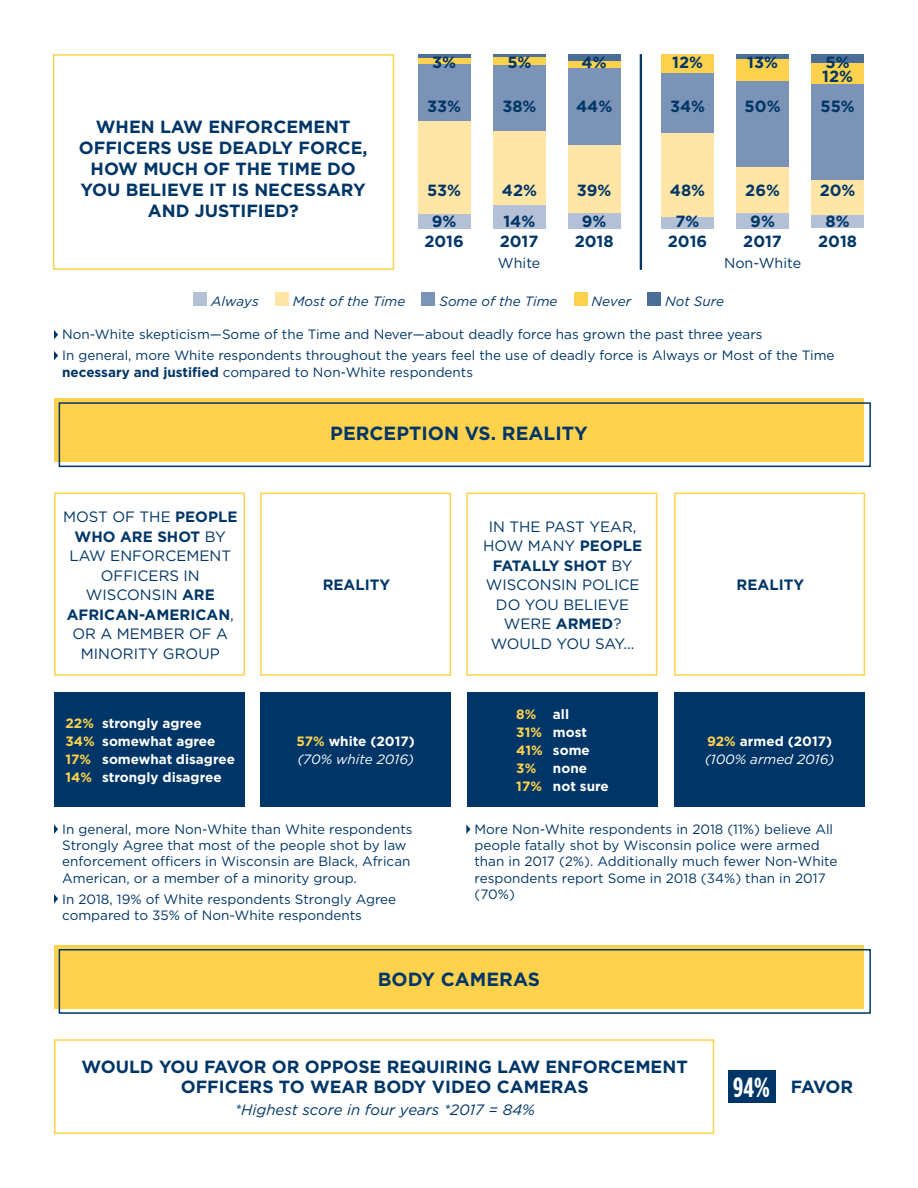
<style>
.page{position:relative;width:918px;height:1188px;background:#fff}
.page>*{position:absolute;margin:0;border:0;box-sizing:border-box;transform-origin:0 0}
.t1{font:700 19.05px "Gotham";color:#003667}
.t2{font:700 17.7px/21px "Gotham";color:#003667;text-align:center}
.t3{font:700 16.2px/14.5px "Gotham";color:#003667}
.t4{font:15px/19.5px "Gotham";color:#003667;text-align:center}
.t5{font:italic 15px "Gotham";color:#003667}
.t6{font:700 15px "Gotham";color:#003667}
.t7{font:14.25px "Gotham";color:#003667}
.t8{font:13.5px/16.2px "Gotham";color:#003667}
.t9{font:700 13.5px/18px "Gotham";color:#fff}
.t10{font:italic 13.5px/18px "Gotham";color:#fff}
.t11{font:italic 13.5px "Gotham";color:#003667}
.t12{font:700 13.5px/18px "Gotham";color:#fed24c}
.s1{font-weight:700}
.s2{font-weight:700;font-style:normal;color:#fed24c}
.s3{font-weight:700;font-style:normal}
.s4{font-family:"Gotham Condensed";font-size:27.6px;color:#fff}
</style>
<div class="page">
<div style="left:54px;top:692px;width:191px;height:114px;background:#003667"></div>
<div style="left:467px;top:692px;width:191px;height:114px;background:#003667"></div>
<div style="left:260px;top:692px;width:191px;height:114px;background:#003667"></div>
<div style="left:674px;top:692px;width:191px;height:114px;background:#003667"></div>
<div style="left:54px;top:493px;width:191px;height:183px;border:2px solid #fed24c"></div>
<div style="left:260px;top:493px;width:191px;height:183px;border:2px solid #fed24c"></div>
<div style="left:466px;top:493px;width:191px;height:183px;border:2px solid #fed24c"></div>
<div style="left:674px;top:493px;width:191px;height:183px;border:2px solid #fed24c"></div>
<div style="left:54px;top:399px;width:810px;height:63px;background:#fed24c"></div>
<div style="left:59px;top:402px;width:812px;height:65px;border:2px solid #003667"></div>
<svg style="left:54px;top:824px;width:4px;height:10px"></svg>
<svg style="left:54px;top:894px;width:4px;height:10px"></svg>
<svg style="left:466px;top:824px;width:4px;height:10px"></svg>
<div style="left:54px;top:945px;width:810px;height:64px;background:#fed24c"></div>
<div style="left:59px;top:949px;width:812px;height:65px;border:2px solid #003667"></div>
<div style="left:728px;top:1070px;width:47px;height:32px;background:#003667"></div>
<div style="left:54px;top:1039px;width:660px;height:95px;border:2px solid #fed24c"></div>
<div style="left:53px;top:54px;width:341px;height:216px;border:2px solid #fed24c"></div>
<div style="left:418px;top:54px;width:52px;height:5px;background:#4a6e98"></div>
<div style="left:418px;top:59px;width:52px;height:5px;background:#fed24c"></div>
<div style="left:418px;top:213px;width:52px;height:15px;background:#b3c0d6"></div>
<div style="left:418px;top:64px;width:52px;height:57px;background:#7a93b6"></div>
<div style="left:418px;top:121px;width:52px;height:92px;background:#ffe6a7"></div>
<hr style="left:493px;top:54px;width:52px;height:3px;background:#4a6e98">
<div style="left:493px;top:57px;width:52px;height:9px;background:#fed24c"></div>
<div style="left:493px;top:205px;width:52px;height:23px;background:#b3c0d6"></div>
<div style="left:493px;top:66px;width:52px;height:66px;background:#7a93b6"></div>
<div style="left:493px;top:132px;width:52px;height:73px;background:#ffe6a7"></div>
<div style="left:568px;top:54px;width:53px;height:7px;background:#4a6e98"></div>
<div style="left:568px;top:61px;width:53px;height:7px;background:#fed24c"></div>
<div style="left:568px;top:213px;width:53px;height:15px;background:#b3c0d6"></div>
<div style="left:568px;top:68px;width:53px;height:78px;background:#7a93b6"></div>
<div style="left:568px;top:146px;width:53px;height:67px;background:#ffe6a7"></div>
<div style="left:661px;top:54px;width:53px;height:20px;background:#fed24c"></div>
<div style="left:661px;top:216px;width:53px;height:12px;background:#b3c0d6"></div>
<div style="left:661px;top:74px;width:53px;height:59px;background:#7a93b6"></div>
<div style="left:661px;top:133px;width:53px;height:83px;background:#ffe6a7"></div>
<div style="left:736px;top:54px;width:53px;height:5px;background:#4a6e98"></div>
<div style="left:736px;top:59px;width:53px;height:23px;background:#fed24c"></div>
<div style="left:736px;top:213px;width:53px;height:15px;background:#b3c0d6"></div>
<div style="left:736px;top:82px;width:53px;height:86px;background:#7a93b6"></div>
<div style="left:736px;top:168px;width:53px;height:45px;background:#ffe6a7"></div>
<div style="left:811px;top:54px;width:53px;height:9px;background:#4a6e98"></div>
<div style="left:811px;top:63px;width:53px;height:21px;background:#fed24c"></div>
<div style="left:811px;top:215px;width:53px;height:13px;background:#b3c0d6"></div>
<div style="left:811px;top:84px;width:53px;height:96px;background:#7a93b6"></div>
<div style="left:811px;top:180px;width:53px;height:35px;background:#ffe6a7"></div>
<hr style="left:640px;top:54px;width:2px;height:216px;background:#003667">
<div style="left:193px;top:292px;width:14px;height:14px;background:#b3c0d6"></div>
<div style="left:275px;top:292px;width:14px;height:14px;background:#ffe6a7"></div>
<div style="left:422px;top:292px;width:13px;height:14px;background:#7a93b6"></div>
<div style="left:574px;top:292px;width:14px;height:14px;background:#fed24c"></div>
<div style="left:647px;top:292px;width:14px;height:14px;background:#4a6e98"></div>
<svg style="left:54px;top:330px;width:4px;height:9px"></svg>
<svg style="left:54px;top:351px;width:4px;height:9px"></svg>
<h2 class="t2" style="left:79px;top:116px;width:290px">WHEN LAW ENFORCEMENT<br>OFFICERS USE DEADLY FORCE,<br>HOW MUCH OF THE TIME DO<br>YOU BELIEVE IT IS NECESSARY<br>AND JUSTIFIED?</h2>
<p class="t3" style="left:432px;top:54px;width:25px">3%</p>
<p class="t3" style="left:507px;top:54px;width:26px">5%</p>
<p class="t3" style="left:582px;top:54px;width:27px">4%</p>
<p class="t3" style="left:672px;top:54px;width:32px">12%</p>
<p class="t3" style="left:747px;top:54px;width:32px">13%</p>
<p class="t3" style="left:822px;top:54px;width:32px">5%<br>12%</p>
<p class="t3" style="left:427px;top:98px;width:36px">33%</p>
<p class="t3" style="left:502px;top:98px;width:36px">38%</p>
<p class="t3" style="left:576px;top:98px;width:38px">44%</p>
<p class="t3" style="left:670px;top:98px;width:37px">34%</p>
<p class="t3" style="left:745px;top:98px;width:37px">50%</p>
<p class="t3" style="left:820px;top:98px;width:36px">55%</p>
<p class="t3" style="left:427px;top:183px;width:36px">53%</p>
<p class="t3" style="left:502px;top:183px;width:37px">42%</p>
<p class="t3" style="left:577px;top:183px;width:36px">39%</p>
<p class="t3" style="left:670px;top:183px;width:37px">48%</p>
<p class="t3" style="left:745px;top:183px;width:36px">26%</p>
<p class="t3" style="left:820px;top:183px;width:37px">20%</p>
<p class="t3" style="left:432px;top:213px;width:26px">9%</p>
<p class="t3" style="left:503px;top:213px;width:33px">14%</p>
<p class="t3" style="left:582px;top:213px;width:26px">9%</p>
<p class="t3" style="left:676px;top:213px;width:25px">7%</p>
<p class="t3" style="left:750px;top:213px;width:26px">9%</p>
<p class="t3" style="left:826px;top:213px;width:26px">8%</p>
<p class="t3" style="left:424px;top:234px;width:41px">2016</p>
<p class="t3" style="left:500px;top:234px;width:40px">2017</p>
<p class="t3" style="left:575px;top:234px;width:40px">2018</p>
<p class="t7" style="left:498px;top:255px;width:44px">White</p>
<p class="t3" style="left:668px;top:234px;width:41px">2016</p>
<p class="t3" style="left:743px;top:234px;width:40px">2017</p>
<p class="t3" style="left:818px;top:234px;width:40px">2018</p>
<p class="t7" style="left:724px;top:255px;width:79px">Non-White</p>
<p class="t11" style="left:211px;top:294px;width:49px">Always</p>
<p class="t11" style="left:293px;top:294px;width:114px">Most of the Time</p>
<p class="t11" style="left:439px;top:294px;width:120px">Some of the Time</p>
<p class="t11" style="left:592px;top:294px;width:41px">Never</p>
<p class="t11" style="left:665px;top:294px;width:60px">Not Sure</p>
<p class="t8" style="left:62px;top:324px;width:774px;line-height:21px">Non-White skepticism—Some of the Time and Never—about deadly force has grown the past three years<br>In general, more White respondents throughout the years feel the use of deadly force is Always or Most of the Time</p>
<p class="t8" style="left:62px;top:363px;width:412px"><span class="s1">necessary and justified</span> compared to Non-White respondents</p>
<h1 class="t1" style="left:330px;top:422px;width:259px">PERCEPTION VS. REALITY</h1>
<p class="t4" style="left:63px;top:507px;width:176px">MOST OF THE <span class="s1">PEOPLE<br>WHO ARE SHOT</span> BY<br>LAW ENFORCEMENT<br>OFFICERS IN<br>WISCONSIN <span class="s1">ARE<br>AFRICAN-AMERICAN</span>,<br>OR A MEMBER OF A<br>MINORITY GROUP</p>
<p class="t4" style="left:483px;top:517px;width:160px">IN THE PAST YEAR,<br>HOW MANY <span class="s1">PEOPLE<br>FATALLY SHOT</span> BY<br>WISCONSIN POLICE<br>DO YOU BELIEVE<br>WERE <span class="s1">ARMED</span>?<br>WOULD YOU SAY...</p>
<p class="t6" style="left:323px;top:576px;width:69px">REALITY</p>
<p class="t6" style="left:737px;top:576px;width:69px">REALITY</p>
<p class="t12" style="left:66px;top:714px;width:31px">22%<br>34%<br>17%<br>14%</p>
<p class="t9" style="left:102px;top:714px;width:134px">strongly agree somewhat agree somewhat disagree strongly disagree</p>
<p class="t9" style="left:553px;top:705px;width:57px">all<br>most some none not sure</p>
<p class="t12" style="left:516px;top:705px;width:28px">8%<br>31%<br>41%<br>3%<br>17%</p>
<p class="t10" style="left:297px;top:732px;width:120px"><span class="s2">57%</span> <span class="s3">white (2017) </span>(70% white 2016)</p>
<p class="t10" style="left:705px;top:732px;width:131px"><span class="s2">92%</span> <span class="s3">armed (2017) </span>(100% armed 2016)</p>
<p class="t8" style="left:62px;top:821px;width:352px">In general, more Non-White than White respondents Strongly Agree that most of the people shot by law enforcement officers in Wisconsin are Black, African American, or a member of a minority group.</p>
<p class="t8" style="left:62px;top:890px;width:335px">In 2018, 19% of White respondents Strongly Agree compared to 35% of Non-White respondents</p>
<p class="t8" style="left:475px;top:821px;width:364px">More Non-White respondents in 2018 (11%) believe All people fatally shot by Wisconsin police were armed than in 2017 (2%). Additionally much fewer Non-White respondents report Some in 2018 (34%) than in 2017 (70%)</p>
<h1 class="t1" style="left:378px;top:969px;width:164px">BODY CAMERAS</h1>
<h2 class="t2" style="left:82px;top:1055px;width:608px">WOULD YOU FAVOR OR OPPOSE REQUIRING LAW ENFORCEMENT<br>OFFICERS TO WEAR BODY VIDEO CAMERAS</h2>
<p class="t5" style="left:235px;top:1101px;width:301px">*Highest score in four years *2017 = 84%</p>
<h2 class="t2" style="left:733px;top:1075px;width:122px"><span class="s4">94%</span> FAVOR</h2>
</div>
